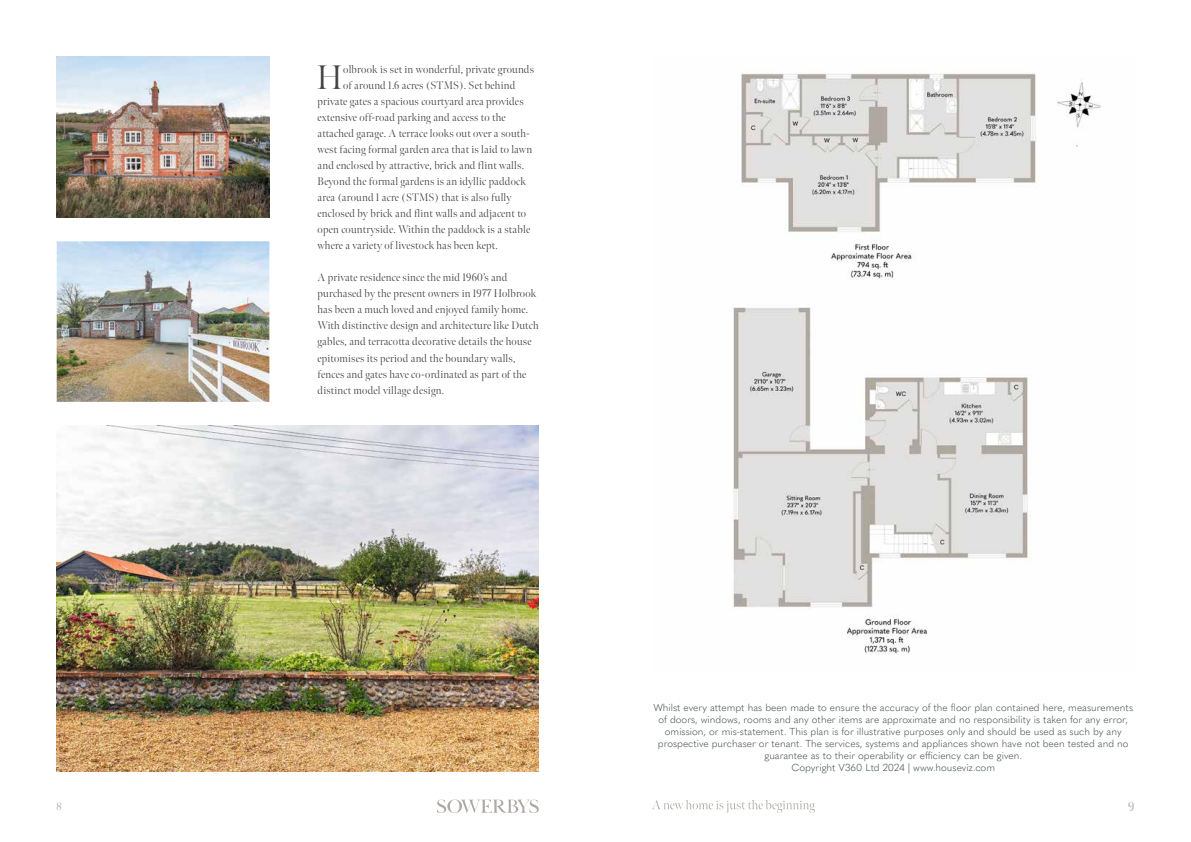
<style>
.page{position:relative;width:1191px;height:842px;background:#fff}
.page>*{position:absolute;margin:0;border:0;box-sizing:border-box;transform-origin:0 0}
.t1{font:300 34px "Meno Banner";color:#434141}
.t2{font:300 13px "Meno Banner";color:#ada8a0}
.t3{font:300 11px/16px "Meno Banner";letter-spacing:.02em;color:#434141}
.t4{font:300 11px "Meno Banner";color:#ada8a0}
.t5{font:300 10px/12px "Quasimoda";color:#3e4b47;text-align:center}
</style>
<div class="page">
<img style="left:57px;top:426px;width:482px;height:345px">
<img style="left:57px;top:241px;width:212px;height:161px">
<img style="left:57px;top:57px;width:212px;height:160px">
<svg style="left:437px;top:799px;width:102px;height:14px"></svg>
<svg style="left:652px;top:800px;width:162px;height:13px"></svg>
<img style="left:732px;top:73px;width:369px;height:582px">
<h1 class="t1" style="left:317px;top:57px;width:27px">H</h1>
<p class="t3" style="left:343px;top:62px;width:192px">olbrook is set in wonderful, private grounds</p>
<p class="t3" style="left:343px;top:78px;width:173px">of around 1.6 acres (STMS). Set behind</p>
<p class="t3" style="left:317px;top:94px;width:207px">private gates a spacious courtyard area provides</p>
<p class="t3" style="left:317px;top:110px;width:190px">extensive off-road parking and access to the</p>
<p class="t3" style="left:317px;top:126px;width:213px">attached garage. A terrace looks out over a south-</p>
<p class="t3" style="left:317px;top:142px;width:216px">west facing formal garden area that is laid to lawn</p>
<p class="t3" style="left:317px;top:158px;width:208px">and enclosed by attractive, brick and flint walls.</p>
<p class="t3" style="left:317px;top:174px;width:210px">Beyond the formal gardens is an idyllic paddock</p>
<p class="t3" style="left:317px;top:190px;width:195px">area (around 1 acre (STMS) that is also fully</p>
<p class="t3" style="left:317px;top:206px;width:210px">enclosed by brick and flint walls and adjacent to</p>
<p class="t3" style="left:317px;top:222px;width:214px">open countryside. Within the paddock is a stable</p>
<p class="t3" style="left:317px;top:238px;width:182px">where a variety of livestock has been kept.</p>
<p class="t3" style="left:317px;top:270px;width:223px">A private residence since the mid 1960’s and purchased by the present owners in 1977 Holbrook has been a much loved and enjoyed family home.<br>With distinctive design and architecture like Dutch gables, and terracotta decorative details the house epitomises its period and the boundary walls, fences and gates have co-ordinated as part of the distinct model village design.</p>
<p class="t5" style="left:653px;top:700px;width:481px">Whilst every attempt has been made to ensure the accuracy of the floor plan contained here, measurements of doors, windows, rooms and any other items are approximate and no responsibility is taken for any error, omission, or mis-statement. This plan is for illustrative purposes only and should be used as such by any prospective purchaser or tenant. The services, systems and appliances shown have not been tested and no guarantee as to their operability or efficiency can be given.<br>Copyright V360 Ltd 2024 | www.houseviz.com</p>
<p class="t4" style="left:57px;top:799px;width:7px">8</p>
<p class="t2" style="left:1128px;top:798px;width:8px">9</p>
</div>
